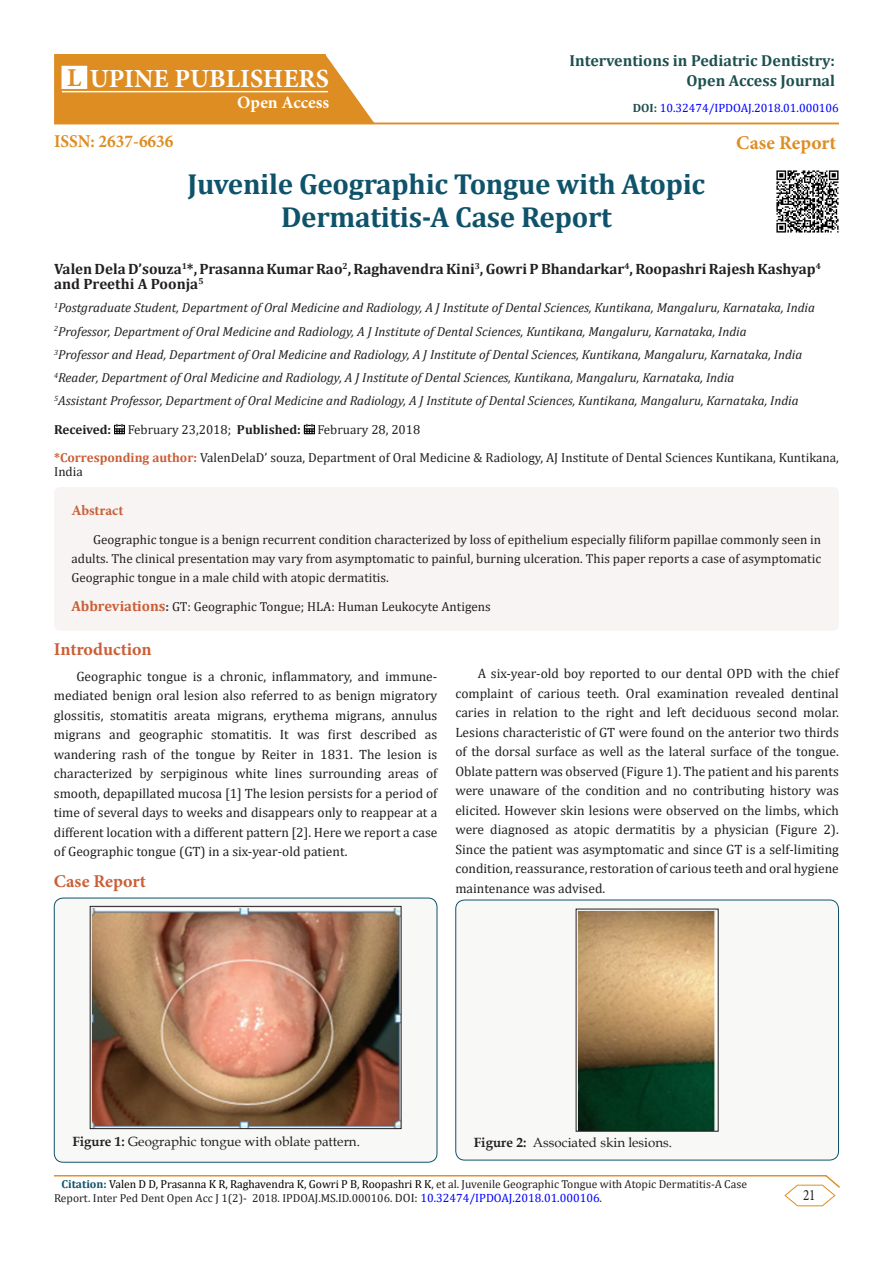
<style>
.page{position:relative;width:893px;height:1263px;background:#fff}
.page>*{position:absolute;margin:0;border:0;box-sizing:border-box;transform-origin:0 0}
.t1{font:700 29.1px/33.5px "Cambria";letter-spacing:-.01em;color:#0e536a;text-align:center}
.t2{font:700 26.1px "Minion Pro";color:#fff}
.t3{font:700 19.5px "Minion Pro";letter-spacing:.005em;color:#de8d23}
.t4{font:700 18px "Minion Pro";color:#ca5f37}
.t5{font:700 18px "Minion Pro";color:#de8d23;scale:.96 1}
.t6{font:700 17.4px "Minion Pro";color:#fff}
.t7{font:700 16.05px/19.6px "Cambria";color:#1e5050;text-align:right}
.t8{font:15.75px "Minion Pro";color:#231f20;scale:.83 1}
.t9{font:700 15px/15px "Cambria";color:#231f20}
.t10{font:700 14.55px "Minion Pro";color:#ca5f37}
.t11{font:13.5px/19.5px "Cambria";color:#231f20;text-align:justify}
.t12{font:13.35px "Book Antiqua";color:#231f20}
.t13{font:italic 13.05px "Cambria";color:#231f20}
.t14{font:13.05px/18.9px "Cambria";color:#231f20}
.t15{font:700 13.05px "Cambria";letter-spacing:-.005em;color:#231f20}
.t16{font:12px "Cambria";color:#00f}
.t17{font:11.55px/13.8px "Cambria";color:#231f20}
.s1{font-size:25.8px;color:#de8d23}
.s2{font-weight:700;color:#1e5050}
.s3{font-weight:700}
.s4{font-weight:700;color:#ca5f37}
.s5{font-weight:700;font-size:14.55px;color:#ca5f37}
.s6{font-weight:700;color:#175051}
.s7{font-weight:700;color:#0e536a}
.s8{color:#000}
.s9{font-size:12px}
.s10{font-size:12px;color:#00f}
</style>
<div class="page">
<hr style="left:54px;top:1175px;width:772px;height:1px;background:#de8d23">
<svg style="left:784px;top:1175px;width:56px;height:31px"></svg>
<div style="left:54px;top:898px;width:383px;height:264px;background:#f8f8f7;border-radius:9px"></div>
<div style="left:54px;top:898px;width:383px;height:264px;border:1px solid #0e536a;border-radius:9px"></div>
<img style="left:92px;top:908px;width:307px;height:219px">
<div style="left:90px;top:906px;width:311px;height:223px;border:1px solid #231f20"></div>
<div style="left:456px;top:900px;width:382px;height:260px;background:#f8f8f7;border-radius:9px"></div>
<div style="left:455px;top:900px;width:384px;height:260px;border:1px solid #0e536a;border-radius:9px"></div>
<img style="left:578px;top:911px;width:137px;height:218px">
<div style="left:576px;top:909px;width:142px;height:222px;border:1px solid #231f20"></div>
<svg style="left:114px;top:424px;width:11px;height:10px"></svg>
<svg style="left:304px;top:424px;width:10px;height:10px"></svg>
<hr style="left:54px;top:123px;width:785px;height:1px;background:#de8d23">
<svg style="left:54px;top:54px;width:322px;height:71px;background:#e19838"></svg>
<hr style="left:62px;top:91px;width:266px;height:1px;background:#fff">
<div style="left:62px;top:66px;width:25px;height:22px;background:#fff"></div>
<div style="left:54px;top:487px;width:785px;height:144px;background:#f7f4f3;border-radius:6px"></div>
<img style="left:776px;top:170px;width:63px;height:63px">
<p class="t2" style="left:67px;top:60px;width:263px"><span class="s1">L</span> UPINE PUBLISHERS</p>
<p class="t6" style="left:237px;top:90px;width:94px">Open Access</p>
<p class="t5" style="left:54px;top:129px;width:126px">ISSN: 2637-6636</p>
<p class="t7" style="left:569px;top:51px;width:267px">Interventions in Pediatric Dentistry:<br>Open Access Journal</p>
<p class="t16" style="left:633px;top:100px;width:208px"><span class="s2">DOI:</span> 10.32474/IPDOAJ.2018.01.000106</p>
<p class="t3" style="left:736px;top:129px;width:101px">Case Report</p>
<p class="t1" style="left:188px;top:166px;width:519px">Juvenile Geographic Tongue with Atopic<br>Dermatitis-A Case Report</p>
<p class="t9" style="left:54px;top:261px;width:768px">Valen Dela D’souza<sup>1</sup>*, Prasanna Kumar Rao<sup>2</sup>, Raghavendra Kini<sup>3</sup>, Gowri P Bhandarkar<sup>4</sup>, Roopashri Rajesh Kashyap<sup>4 </sup>and Preethi A Poonja<sup>5</sup></p>
<p class="t13" style="left:54px;top:299px;width:762px"><sup>1</sup>Postgraduate Student, Department of Oral Medicine and Radiology, A J Institute of Dental Sciences, Kuntikana, Mangaluru, Karnataka, India</p>
<p class="t13" style="left:54px;top:322px;width:694px"><sup>2</sup>Professor, Department of Oral Medicine and Radiology, A J Institute of Dental Sciences, Kuntikana, Mangaluru, Karnataka, India</p>
<p class="t13" style="left:54px;top:345px;width:750px"><sup>3</sup>Professor and Head, Department of Oral Medicine and Radiology, A J Institute of Dental Sciences, Kuntikana, Mangaluru, Karnataka, India</p>
<p class="t13" style="left:54px;top:368px;width:682px"><sup>4</sup>Reader, Department of Oral Medicine and Radiology, A J Institute of Dental Sciences, Kuntikana, Mangaluru, Karnataka, India</p>
<p class="t13" style="left:54px;top:392px;width:746px"><sup>5</sup>Assistant Professor, Department of Oral Medicine and Radiology, A J Institute of Dental Sciences, Kuntikana, Mangaluru, Karnataka, India</p>
<p class="t15" style="left:54px;top:420px;width:59px">Received:</p>
<p class="t14" style="left:128px;top:420px;width:175px">February 23,2018; <span class="s3">Published:</span></p>
<p class="t14" style="left:317px;top:420px;width:104px">February 28, 2018</p>
<p class="t14" style="left:54px;top:450px;width:786px;line-height:14.5px"><span class="s4">*Corresponding author:</span> ValenDelaD’ souza, Department of Oral Medicine &amp; Radiology, AJ Institute of Dental Sciences Kuntikana, Kuntikana,<br>India</p>
<p class="t10" style="left:71px;top:500px;width:53px">Abstract</p>
<p class="t14" style="left:71px;top:530px;width:751px;text-align:justify;text-indent:22px">Geographic tongue is a benign recurrent condition characterized by loss of epithelium especially filiform papillae commonly seen in adults. The clinical presentation may vary from asymptomatic to painful, burning ulceration. This paper reports a case of asymptomatic Geographic tongue in a male child with atopic dermatitis.</p>
<p class="t14" style="left:71px;top:597px;width:421px"><span class="s5">Abbreviations</span><span class="s6">:</span> GT: Geographic Tongue; HLA: Human Leukocyte Antigens</p>
<p class="t4" style="left:54px;top:637px;width:99px">Introduction</p>
<p class="t11" style="left:54px;top:666px;width:385px;text-indent:22px">Geographic tongue is a chronic, inflammatory, and immune&shy;mediated benign oral lesion also referred to as benign migratory glossitis, stomatitis areata migrans, erythema migrans, annulus migrans and geographic stomatitis. It was first described as wandering rash of the tongue by Reiter in 1831. The lesion is characterized by serpiginous white lines surrounding areas of smooth, depapillated mucosa [1] The lesion persists for a period of time of several days to weeks and disappears only to reappear at a different location with a different pattern [2]. Here we report a case of Geographic tongue (GT) in a six-year-old patient.</p>
<p class="t4" style="left:54px;top:869px;width:94px">Case Report</p>
<p class="t11" style="left:455px;top:664px;width:385px;text-indent:22px">A six-year-old boy reported to our dental OPD with the chief complaint of carious teeth. Oral examination revealed dentinal caries in relation to the right and left deciduous second molar.<br>Lesions characteristic of GT were found on the anterior two thirds of the dorsal surface as well as the lateral surface of the tongue.<br>Oblate pattern was observed (Figure 1). The patient and his parents were unaware of the condition and no contributing history was elicited. However skin lesions were observed on the limbs, which were diagnosed as atopic dermatitis by a physician (Figure 2).<br>Since the patient was asymptomatic and since GT is a self-limiting condition, reassurance, restoration of carious teeth and oral hygiene maintenance was advised.</p>
<p class="t12" style="left:72px;top:1132px;width:289px"><span class="s3">Figure 1:</span> Geographic tongue with oblate pattern.</p>
<p class="t12" style="left:474px;top:1133px;width:200px"><span class="s3">Figure 2:</span> Associated skin lesions.</p>
<p class="t17" style="left:54px;top:1177px;width:694px;text-indent:8px"><span class="s7">Citation:</span> <span class="s8">Valen D D, Prasanna K R, Raghavendra K, Gowri P B, Roopashri R K</span>, et al. Juvenile Geographic Tongue with Atopic Dermatitis-A Case<br>Report. Inter Ped Dent Open Acc J 1(2)- 2018. IPDOAJ.MS.ID.000106. <span class="s9">DOI:</span> <span class="s10">10.32474/IPDOAJ.2018.01.000106</span><span class="s9">.</span></p>
<p class="t8" style="left:803px;top:1184px;width:17px">21</p>
</div>
